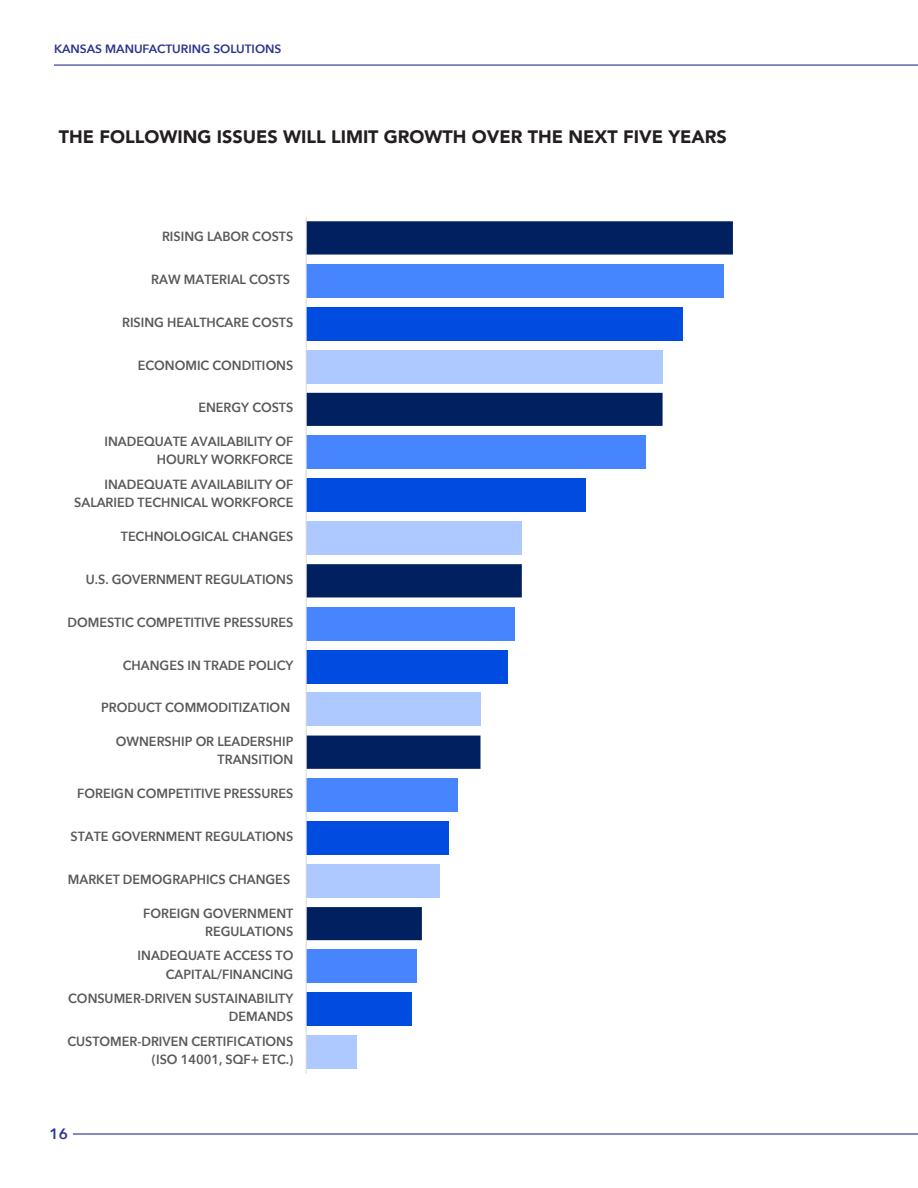
<style>
.page{position:relative;width:918px;height:1188px;background:#fff}
.page>*{position:absolute;margin:0;border:0;box-sizing:border-box;transform-origin:0 0}
.t1{font:900 18px "Avenir";color:#231f20}
.t2{font:600 15px "Avenir Next";color:#29338e}
.t3{font:600 13.35px/18.1px "Avenir Next";color:#595959;text-align:right;scale:.95 1}
.t4{font:600 12px "Avenir Next";color:#29338e}
</style>
<div class="page">
<div style="left:306px;top:1036px;width:51px;height:33px;background:#adc9ff"></div>
<div style="left:306px;top:993px;width:106px;height:33px;background:#004be0"></div>
<div style="left:306px;top:950px;width:110px;height:33px;background:#4785ff"></div>
<svg style="left:307px;top:221px;width:426px;height:719px"></svg>
<hr style="left:306px;top:216px;width:1px;height:858px;background:#d9d9d9">
<hr style="left:54px;top:64px;width:864px;height:2px;background:#29338e">
<hr style="left:73px;top:1133px;width:845px;height:2px;background:#29338e">
<p class="t4" style="left:54px;top:39px;width:229px">KANSAS MANUFACTURING SOLUTIONS</p>
<p class="t1" style="left:59px;top:121px;width:670px">THE FOLLOWING ISSUES WILL LIMIT GROWTH OVER THE NEXT FIVE YEARS</p>
<p class="t3" style="left:162px;top:227px;width:140px">RISING LABOR COSTS</p>
<p class="t3" style="left:151px;top:270px;width:148px">RAW MATERIAL COSTS</p>
<p class="t3" style="left:122px;top:313px;width:182px">RISING HEALTHCARE COSTS</p>
<p class="t3" style="left:138px;top:355px;width:165px">ECONOMIC CONDITIONS</p>
<p class="t3" style="left:198px;top:398px;width:101px">ENERGY COSTS</p>
<p class="t3" style="left:105px;top:432px;width:200px">INADEQUATE AVAILABILITY OF<br>HOURLY WORKFORCE</p>
<p class="t3" style="left:74px;top:475px;width:232px">INADEQUATE AVAILABILITY OF<br>SALARIED TECHNICAL WORKFORCE</p>
<p class="t3" style="left:121px;top:527px;width:183px">TECHNOLOGICAL CHANGES</p>
<p class="t3" style="left:86px;top:570px;width:220px">U.S. GOVERNMENT REGULATIONS</p>
<p class="t3" style="left:67px;top:613px;width:239px">DOMESTIC COMPETITIVE PRESSURES</p>
<p class="t3" style="left:123px;top:655px;width:181px">CHANGES IN TRADE POLICY</p>
<p class="t3" style="left:101px;top:698px;width:200px">PRODUCT COMMODITIZATION</p>
<p class="t3" style="left:116px;top:732px;width:188px">OWNERSHIP OR LEADERSHIP<br>TRANSITION</p>
<p class="t3" style="left:77px;top:784px;width:229px">FOREIGN COMPETITIVE PRESSURES</p>
<p class="t3" style="left:71px;top:827px;width:236px">STATE GOVERNMENT REGULATIONS</p>
<p class="t3" style="left:68px;top:870px;width:236px">MARKET DEMOGRAPHICS CHANGES</p>
<p class="t3" style="left:143px;top:904px;width:160px">FOREIGN GOVERNMENT<br>REGULATIONS</p>
<p class="t3" style="left:138px;top:946px;width:165px">INADEQUATE ACCESS TO<br>CAPITAL/FINANCING</p>
<p class="t3" style="left:68px;top:989px;width:239px">CONSUMER-DRIVEN SUSTAINABILITY<br>DEMANDS</p>
<p class="t3" style="left:67px;top:1032px;width:239px">CUSTOMER-DRIVEN CERTIFICATIONS (ISO 14001, SQF+ ETC.)</p>
<p class="t2" style="left:50px;top:1120px;width:20px">16</p>
</div>
